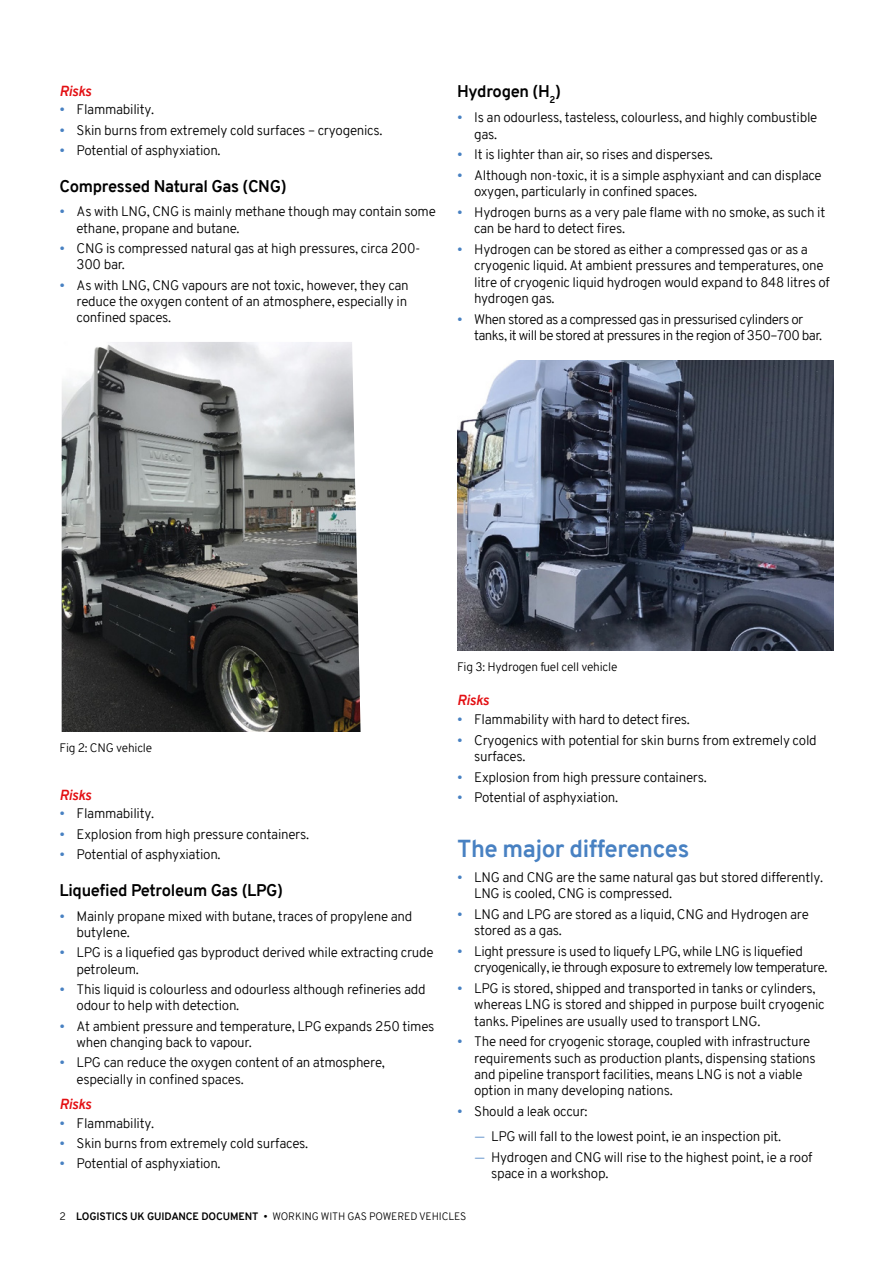
<style>
.page{position:relative;width:893px;height:1263px;background:#fff}
.page>*{position:absolute;margin:0;border:0;box-sizing:border-box;transform-origin:0 0}
.t1{font:700 24px "Overpass";letter-spacing:-.02em;color:#4881c2}
.t2{font:700 16.5px "Overpass";letter-spacing:-.02em;color:#000}
.t3{font:italic 700 14.25px "Overpass";letter-spacing:-.02em;color:#e30f13}
.t4{font:300 13.5px/16.4px "Overpass";letter-spacing:-.02em;color:#000}
.t5{font:300 13.5px/16.4px "Overpass";letter-spacing:-.04em;color:#000}
.t6{font:300 12px "Overpass";letter-spacing:-.02em;color:#000}
.t7{font:300 10.5px "Overpass";letter-spacing:-.01em;color:#000}
.s1{color:#4881c2}
.s2{font-family:"Museo Sans Rounded 300";font-weight:400;color:#4881c2}
.s3{font-weight:700}
</style>
<div class="page">
<img style="left:62px;top:342px;width:299px;height:390px">
<img style="left:457px;top:360px;width:376px;height:290px">
<p class="t3" style="left:60px;top:81px;width:33px">Risks</p>
<p class="t4" style="left:60px;top:101px;width:96px"><span class="s1">•</span> Flammability.</p>
<p class="t4" style="left:60px;top:122px;width:324px"><span class="s1">•</span> Skin burns from extremely cold surfaces – cryogenics.</p>
<p class="t4" style="left:60px;top:142px;width:163px"><span class="s1">•</span> Potential of asphyxiation.</p>
<p class="t2" style="left:60px;top:174px;width:229px">Compressed Natural Gas (CNG)</p>
<p class="t4" style="left:60px;top:204px;width:71px"><span class="s1">•</span> As with LNG</p>
<p class="t4" style="left:147px;top:204px;width:15px">, CNG</p>
<p class="t4" style="left:77px;top:204px;width:361px;text-indent:105px">is mainly methane though may contain some ethane, propane and butane.</p>
<p class="t4" style="left:77px;top:240px;width:346px;text-indent:-17px"><span class="s1">•</span> CNG is compressed natural gas at high pressures, circa 200-<br>300 bar.</p>
<p class="t4" style="left:60px;top:277px;width:71px"><span class="s1">•</span> As with LNG</p>
<p class="t4" style="left:147px;top:277px;width:15px">, CNG</p>
<p class="t4" style="left:77px;top:277px;width:334px;text-align:justify;text-indent:105px">vapours are not toxic, however, they can reduce the oxygen content of an atmosphere, especially in confined spaces.</p>
<p class="t2" style="left:457px;top:80px;width:106px">Hydrogen (H<sub>2</sub>)</p>
<p class="t4" style="left:474px;top:110px;width:345px;text-indent:-17px"><span class="s1">•</span> Is an odourless, tasteless, colourless, and highly combustible gas.</p>
<p class="t4" style="left:457px;top:147px;width:257px"><span class="s1">•</span> It is lighter than air, so rises and disperses.</p>
<p class="t4" style="left:474px;top:167px;width:349px;text-indent:-17px"><span class="s1">•</span> Although non-toxic, it is a simple asphyxiant and can displace oxygen, particularly in confined spaces.</p>
<p class="t4" style="left:474px;top:204px;width:353px;text-indent:-17px"><span class="s1">•</span> Hydrogen burns as a very pale flame with no smoke, as such it can be hard to detect fires.</p>
<p class="t4" style="left:474px;top:241px;width:357px;text-indent:-17px"><span class="s1">•</span> Hydrogen can be stored as either a compressed gas or as a cryogenic liquid. At ambient pressures and temperatures, one litre of cryogenic liquid hydrogen would expand to 848 litres of hydrogen gas.</p>
<p class="t5" style="left:474px;top:311px;width:350px;text-indent:-17px"><span class="s1">•</span> When stored as a compressed gas in pressurised cylinders or tanks, it will be stored at pressures in the region of 350–700 bar.</p>
<p class="t6" style="left:60px;top:739px;width:39px">Fig 2: CNG</p>
<p class="t6" style="left:116px;top:739px;width:37px">vehicle</p>
<p class="t3" style="left:60px;top:785px;width:33px">Risks</p>
<p class="t4" style="left:60px;top:805px;width:96px"><span class="s1">•</span> Flammability.</p>
<p class="t4" style="left:60px;top:826px;width:251px"><span class="s1">•</span> Explosion from high pressure containers.</p>
<p class="t4" style="left:60px;top:846px;width:163px"><span class="s1">•</span> Potential of asphyxiation.</p>
<p class="t2" style="left:60px;top:878px;width:225px">Liquefied Petroleum Gas (LPG)</p>
<p class="t4" style="left:77px;top:908px;width:337px;text-indent:-17px"><span class="s1">•</span> Mainly propane mixed with butane, traces of propylene and butylene.</p>
<p class="t4" style="left:77px;top:945px;width:359px;text-indent:-17px"><span class="s1">•</span> LPG is a liquefied gas byproduct derived while extracting crude petroleum.</p>
<p class="t4" style="left:77px;top:981px;width:351px;text-indent:-17px"><span class="s1">•</span> This liquid is colourless and odourless although refineries add odour to help with detection.</p>
<p class="t4" style="left:60px;top:1018px;width:247px"><span class="s1">•</span> At ambient pressure and temperature, LPG</p>
<p class="t4" style="left:325px;top:1018px;width:111px">expands 250 times</p>
<p class="t4" style="left:77px;top:1034px;width:177px">when changing back to vapour.</p>
<p class="t4" style="left:77px;top:1055px;width:310px;text-indent:-17px"><span class="s1">•</span> LPG can reduce the oxygen content of an atmosphere, especially in confined spaces.</p>
<p class="t3" style="left:60px;top:1094px;width:33px">Risks</p>
<p class="t4" style="left:60px;top:1115px;width:96px"><span class="s1">•</span> Flammability.</p>
<p class="t4" style="left:60px;top:1135px;width:250px"><span class="s1">•</span> Skin burns from extremely cold surfaces.</p>
<p class="t4" style="left:60px;top:1156px;width:163px"><span class="s1">•</span> Potential of asphyxiation.</p>
<p class="t6" style="left:457px;top:658px;width:162px">Fig 3: Hydrogen fuel cell vehicle</p>
<p class="t3" style="left:457px;top:690px;width:33px">Risks</p>
<p class="t4" style="left:457px;top:711px;width:234px"><span class="s1">•</span> Flammability with hard to detect fires.</p>
<p class="t4" style="left:474px;top:732px;width:344px;text-indent:-17px"><span class="s1">•</span> Cryogenics with potential for skin burns from extremely cold surfaces.</p>
<p class="t4" style="left:457px;top:769px;width:251px"><span class="s1">•</span> Explosion from high pressure containers.</p>
<p class="t4" style="left:457px;top:789px;width:163px"><span class="s1">•</span> Potential of asphyxiation.</p>
<h1 class="t1" style="left:457px;top:831px;width:234px">The major differences</h1>
<p class="t4" style="left:457px;top:869px;width:79px"><span class="s1">•</span> LNG and CNG</p>
<p class="t4" style="left:556px;top:869px;width:268px">are the same natural gas but stored differently.</p>
<p class="t4" style="left:474px;top:885px;width:9px">LNG</p>
<p class="t4" style="left:502px;top:885px;width:65px">is cooled, CNG</p>
<p class="t4" style="left:587px;top:885px;width:86px">is compressed.</p>
<p class="t4" style="left:457px;top:906px;width:78px"><span class="s1">•</span> LNG and LPG</p>
<p class="t4" style="left:554px;top:906px;width:133px">are stored as a liquid, CNG</p>
<p class="t4" style="left:706px;top:906px;width:104px">and Hydrogen are</p>
<p class="t4" style="left:474px;top:922px;width:89px">stored as a gas.</p>
<p class="t4" style="left:474px;top:943px;width:355px;text-indent:-17px"><span class="s1">•</span> Light pressure is used to liquefy LPG, while LNG is liquefied cryogenically, ie through exposure to extremely low temperature.</p>
<p class="t4" style="left:474px;top:980px;width:343px;text-indent:-17px"><span class="s1">•</span> LPG is stored, shipped and transported in tanks or cylinders, whereas LNG</p>
<p class="t4" style="left:474px;top:996px;width:352px;text-indent:79px">is stored and shipped in purpose built cryogenic tanks. Pipelines are usually used to transport LNG</p>
<p class="t4" style="left:757px;top:1013px;width:5px">.</p>
<p class="t4" style="left:474px;top:1033px;width:343px;text-indent:-17px"><span class="s1">•</span> The need for cryogenic storage, coupled with infrastructure requirements such as production plants, dispensing stations and pipeline transport facilities, means LNG</p>
<p class="t4" style="left:725px;top:1066px;width:79px">is not a viable</p>
<p class="t4" style="left:474px;top:1082px;width:200px">option in many developing nations.</p>
<p class="t4" style="left:457px;top:1103px;width:132px"><span class="s1">•</span> Should a leak occur:</p>
<p class="t4" style="left:474px;top:1128px;width:26px"><span class="s2">—</span> LPG</p>
<p class="t4" style="left:518px;top:1128px;width:265px">will fall to the lowest point, ie an inspection pit.</p>
<p class="t4" style="left:474px;top:1149px;width:110px"><span class="s2">—</span> Hydrogen and CNG</p>
<p class="t4" style="left:491px;top:1149px;width:323px;text-indent:113px">will rise to the highest point, ie a roof space in a workshop.</p>
<p class="t7" style="left:60px;top:1209px;width:408px">2 <span class="s3">LOGISTICS UK GUIDANCE DOCUMENT</span> • Working with gas powered vehicles</p>
</div>
